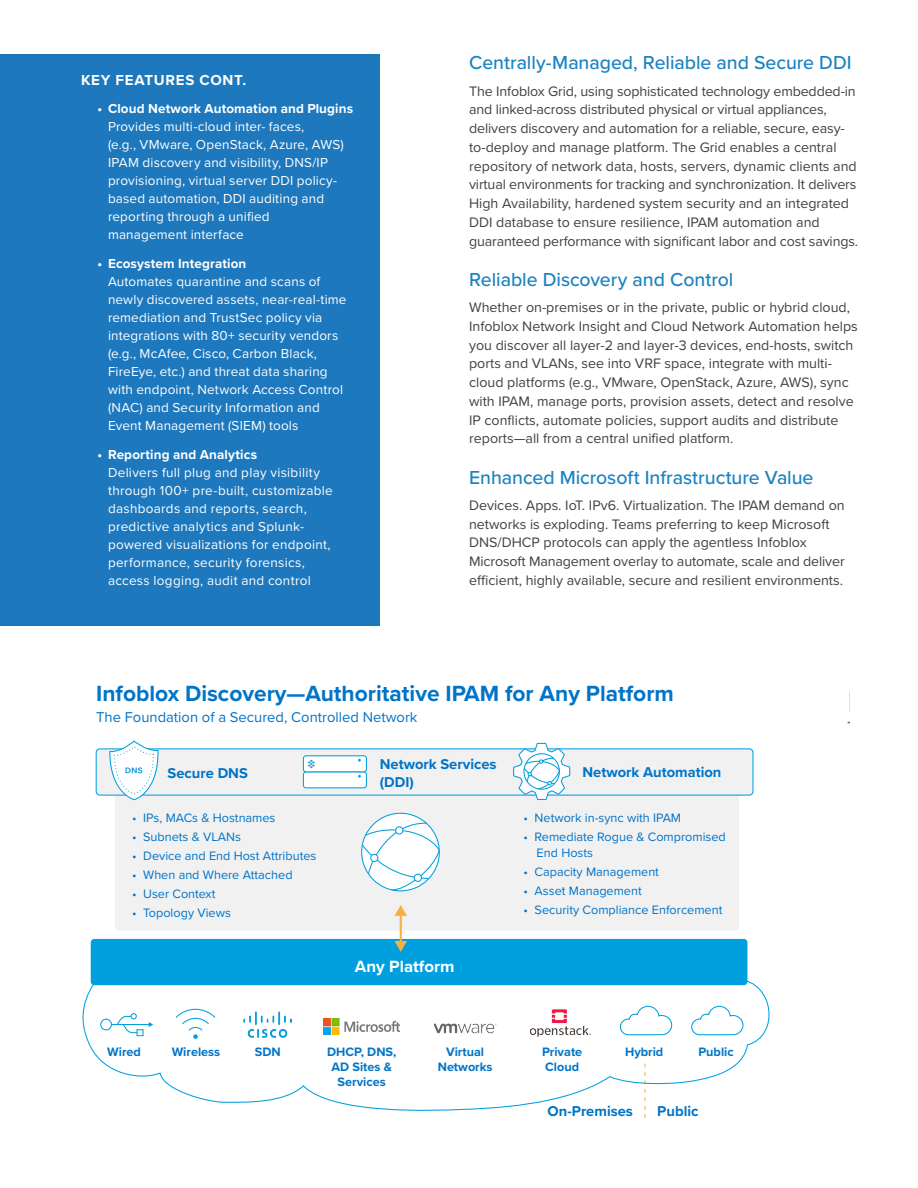
<style>
.page{position:relative;width:918px;height:1188px;background:#fff}
.page>*{position:absolute;margin:0;border:0;box-sizing:border-box;transform-origin:0 0}
.t1{font:700 22.8px "Proxima Nova";color:#0074c8}
.t2{font:500 19.5px "Proxima Nova";letter-spacing:-.005em;color:#1a83c1}
.t3{font:700 16.8px "Proxima Nova";color:#fff}
.t4{font:700 15px "Proxima Nova";letter-spacing:.05em;color:#fff}
.t5{font:700 14.7px/17.7px "Proxima Nova";color:#0074c8}
.t6{font:14.7px "Proxima Nova";color:#0074c8}
.t7{font:14.25px/18.8px "Proxima Nova";color:#414042}
.t8{font:13.5px/18px "Proxima Nova";letter-spacing:.015em;color:#fff}
.t9{font:700 13.5px "Proxima Nova";letter-spacing:.01em;color:#fff}
.t10{font:12.6px/15.8px "Proxima Nova";color:#0074c8}
.t11{font:700 12.6px/15.1px "Proxima Nova";color:#0074c8;text-align:center}
</style>
<div class="page">
<div style="left:0;top:54px;width:379px;height:571px;background:#1d78be"></div>
<div style="left:115px;top:784px;width:624px;height:147px;background:#f1f1f2;border-radius:4px"></div>
<div style="left:96px;top:749px;width:657px;height:46px;background:#f1f1f2;border-radius:4px"></div>
<div style="left:96px;top:748px;width:657px;height:48px;border:1px solid #00a0df;border-radius:4px"></div>
<div style="left:91px;top:939px;width:656px;height:46px;background:#00a0df;border-radius:4px"></div>
<svg style="left:109px;top:740px;width:50px;height:61px"></svg>
<svg style="left:513px;top:742px;width:58px;height:58px"></svg>
<svg style="left:362px;top:813px;width:77px;height:78px"></svg>
<svg style="left:361px;top:822px;width:79px;height:69px"></svg>
<div style="left:371px;top:854px;width:7px;height:8px;background:#fff;border-radius:50%"></div>
<div style="left:370px;top:854px;width:8px;height:8px;border:1px solid #00a0df;border-radius:50%"></div>
<div style="left:396px;top:827px;width:7px;height:7px;background:#fff;border-radius:50%"></div>
<div style="left:395px;top:826px;width:8px;height:9px;border:1px solid #00a0df;border-radius:50%"></div>
<div style="left:414px;top:874px;width:7px;height:7px;background:#fff;border-radius:50%"></div>
<div style="left:414px;top:874px;width:8px;height:8px;border:1px solid #00a0df;border-radius:50%"></div>
<hr style="left:400px;top:914px;width:2px;height:29px;background:#faaf41">
<svg style="left:394px;top:941px;width:13px;height:11px"></svg>
<svg style="left:394px;top:905px;width:13px;height:11px"></svg>
<div style="left:303px;top:772px;width:63px;height:16px;background:#fff;border-radius:3px"></div>
<div style="left:303px;top:771px;width:64px;height:17px;border:1px solid #00a0df;border-radius:3px"></div>
<div style="left:303px;top:756px;width:63px;height:16px;background:#fff;border-radius:3px"></div>
<div style="left:303px;top:755px;width:64px;height:17px;border:1px solid #00a0df;border-radius:3px"></div>
<svg style="left:308px;top:760px;width:7px;height:8px"></svg>
<svg style="left:82px;top:973px;width:688px;height:142px"></svg>
<p class="t4" style="left:81px;top:68px;width:167px">KEY FEATURES CONT.</p>
<p class="t9" style="left:98px;top:99px;width:257px">• Cloud Network Automation and Plugins</p>
<p class="t8" style="left:108px;top:117px;width:237px">Provides multi-cloud inter- faces,<br>(e.g., VMware, OpenStack, Azure, AWS)<br>IPAM discovery and visibility, DNS/IP provisioning, virtual server DDI policy&shy;based automation, DDI auditing and reporting through a unified management interface</p>
<p class="t9" style="left:98px;top:254px;width:150px">• Ecosystem Integration</p>
<p class="t8" style="left:108px;top:272px;width:240px">Automates quarantine and scans of newly discovered assets, near-real-time remediation and TrustSec policy via integrations with 80+ security vendors (e.g., McAfee, Cisco, Carbon Black, FireEye, etc.) and threat data sharing with endpoint, Network Access Control (NAC) and Security Information and Event Management (SIEM) tools</p>
<p class="t9" style="left:98px;top:444px;width:161px">• Reporting and Analytics</p>
<p class="t8" style="left:108px;top:463px;width:226px">Delivers full plug and play visibility through 100+ pre-built, customizable dashboards and reports, search, predictive analytics and Splunk&shy;powered visualizations for endpoint, performance, security forensics, access logging, audit and control</p>
<h2 class="t2" style="left:469px;top:48px;width:384px">Centrally-Managed, Reliable and Secure DDI</h2>
<p class="t7" style="left:469px;top:81px;width:391px">The Infoblox Grid, using sophisticated technology embedded-in and linked-across distributed physical or virtual appliances, delivers discovery and automation for a reliable, secure, easy&shy;to-deploy and manage platform. The Grid enables a central repository of network data, hosts, servers, dynamic clients and virtual environments for tracking and synchronization. It delivers High Availability, hardened system security and an integrated DDI database to ensure resilience, IPAM automation and guaranteed performance with significant labor and cost savings.</p>
<h2 class="t2" style="left:469px;top:265px;width:266px">Reliable Discovery and Control</h2>
<p class="t7" style="left:469px;top:297px;width:390px">Whether on-premises or in the private, public or hybrid cloud, Infoblox Network Insight and Cloud Network Automation helps you discover all layer-2 and layer-3 devices, end-hosts, switch ports and VLANs, see into VRF space, integrate with multi&shy;cloud platforms (e.g., VMware, OpenStack, Azure, AWS), sync with IPAM, manage ports, provision assets, detect and resolve IP conflicts, automate policies, support audits and distribute reports—all from a central unified platform.</p>
<h2 class="t2" style="left:469px;top:463px;width:346px">Enhanced Microsoft Infrastructure Value</h2>
<p class="t7" style="left:469px;top:495px;width:377px">Devices. Apps. IoT. IPv6. Virtualization. The IPAM demand on networks is exploding. Teams preferring to keep Microsoft DNS/DHCP protocols can apply the agentless Infoblox Microsoft Management overlay to automate, scale and deliver efficient, highly available, secure and resilient environments.</p>
<h1 class="t1" style="left:96px;top:676px;width:579px">Infoblox Discovery—Authoritative IPAM for Any Platform</h1>
<p class="t6" style="left:96px;top:706px;width:323px">The Foundation of a Secured, Controlled Network</p>
<p class="t5" style="left:168px;top:764px;width:82px">Secure DNS</p>
<p class="t10" style="left:132px;top:809px;width:145px">• IPs, MACs &amp; Hostnames</p>
<p class="t10" style="left:132px;top:828px;width:110px">• Subnets &amp; VLANs</p>
<p class="t10" style="left:132px;top:847px;width:186px">• Device and End Host Attributes</p>
<p class="t10" style="left:132px;top:866px;width:162px">• When and Where Attached</p>
<p class="t10" style="left:132px;top:885px;width:85px">• User Context</p>
<p class="t10" style="left:132px;top:904px;width:100px">• Topology Views</p>
<p class="t5" style="left:380px;top:755px;width:118px">Network Services (DDI)</p>
<p class="t3" style="left:355px;top:953px;width:101px">Any Platform</p>
<p class="t5" style="left:583px;top:762px;width:140px">Network Automation</p>
<p class="t10" style="left:524px;top:809px;width:159px">• Network in-sync with IPAM</p>
<p class="t10" style="left:537px;top:828px;width:191px;text-indent:-13px">• Remediate Rogue &amp; Compromised<br>End Hosts</p>
<p class="t10" style="left:524px;top:863px;width:137px">• Capacity Management</p>
<p class="t10" style="left:524px;top:882px;width:120px">• Asset Management</p>
<p class="t10" style="left:524px;top:901px;width:200px">• Security Compliance Enforcement</p>
<p class="t11" style="left:107px;top:1044px;width:35px">Wired</p>
<p class="t11" style="left:625px;top:1044px;width:40px">Hybrid</p>
<p class="t11" style="left:698px;top:1044px;width:37px">Public</p>
<p class="t11" style="left:172px;top:1044px;width:50px">Wireless</p>
<p class="t11" style="left:255px;top:1044px;width:27px">SDN</p>
<p class="t11" style="left:327px;top:1044px;width:71px">DHCP, DNS,<br>AD Sites &amp;<br>Services</p>
<p class="t11" style="left:438px;top:1044px;width:56px">Virtual<br>Networks</p>
<p class="t11" style="left:542px;top:1044px;width:42px;text-align:left">Private<br>Cloud</p>
<p class="t5" style="left:548px;top:1102px;width:87px">On-Premises</p>
<p class="t5" style="left:657px;top:1102px;width:43px">Public</p>
</div>
